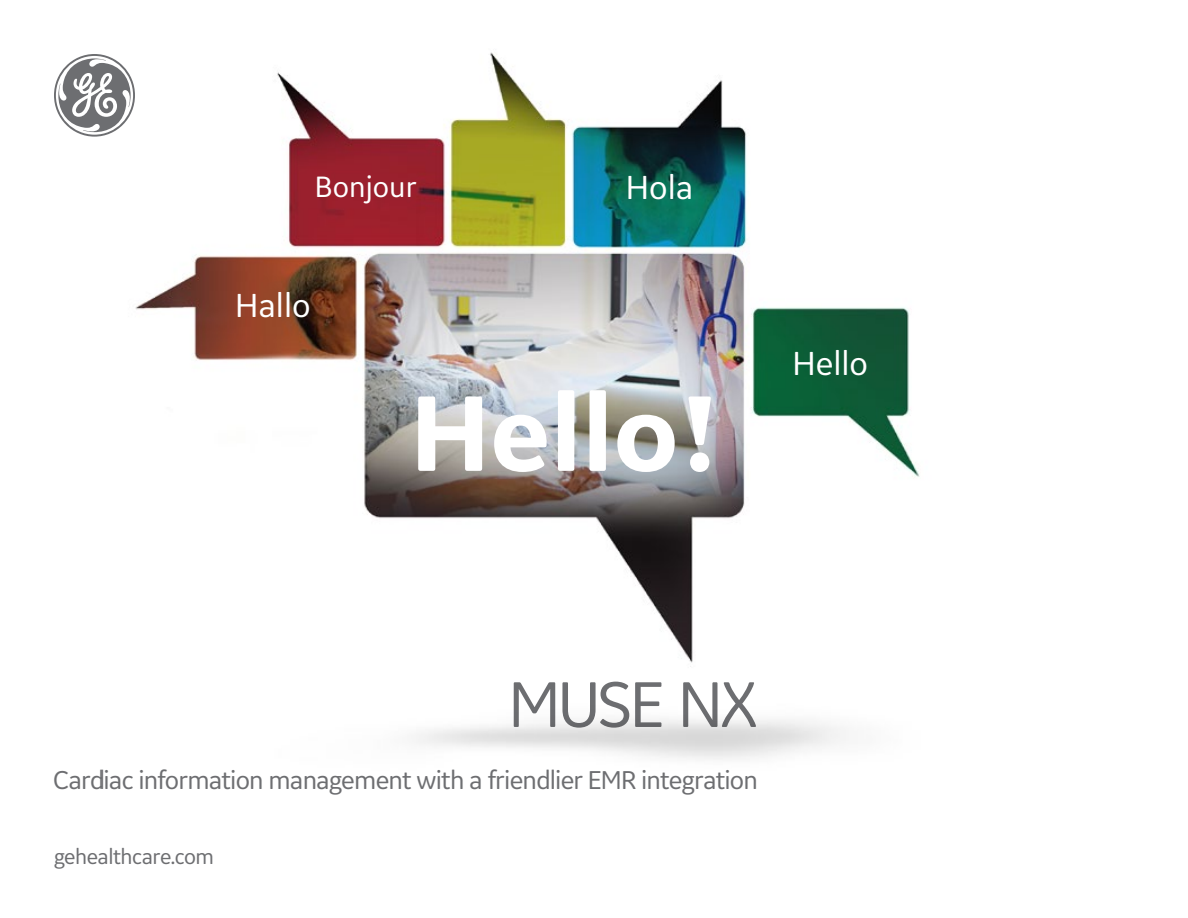
<style>
.page{position:relative;width:1188px;height:918px;background:#fff}
.page>*{position:absolute;margin:0;border:0;box-sizing:border-box;transform-origin:0 0}
.t1{font:700 112.35px "GE Inspira Sans";color:#fff}
.t2{font:67.5px "GE Inspira Sans";letter-spacing:-.045em;color:#6d6e71}
.t3{font:34.95px "GE Inspira Sans";color:#fff}
.t4{font:30.75px "GE Inspira Sans";color:#fff}
.t5{font:27px "GE Inspira Sans";letter-spacing:-.03em;color:#6d6e71}
.t6{font:22.5px "GE Inspira Sans";letter-spacing:-.025em;color:#6d6e71}
</style>
<div class="page">
<svg style="left:54px;top:54px;width:50px;height:83px"></svg>
<img style="left:104px;top:52px;width:816px;height:708px">
<p class="t4" style="left:315px;top:168px;width:103px">Bonjour</p>
<p class="t3" style="left:626px;top:165px;width:69px">Hola</p>
<p class="t3" style="left:235px;top:283px;width:77px">Hallo</p>
<h1 class="t1" style="left:410px;top:364px;width:314px">Hello!</h1>
<p class="t3" style="left:792px;top:341px;width:77px">Hello</p>
<h2 class="t2" style="left:508px;top:663px;width:251px">MUSE NX</h2>
<p class="t5" style="left:53px;top:763px;width:707px">Cardiac information management with a friendlier EMR integration</p>
<p class="t6" style="left:54px;top:843px;width:162px">gehealthcare.com</p>
</div>
